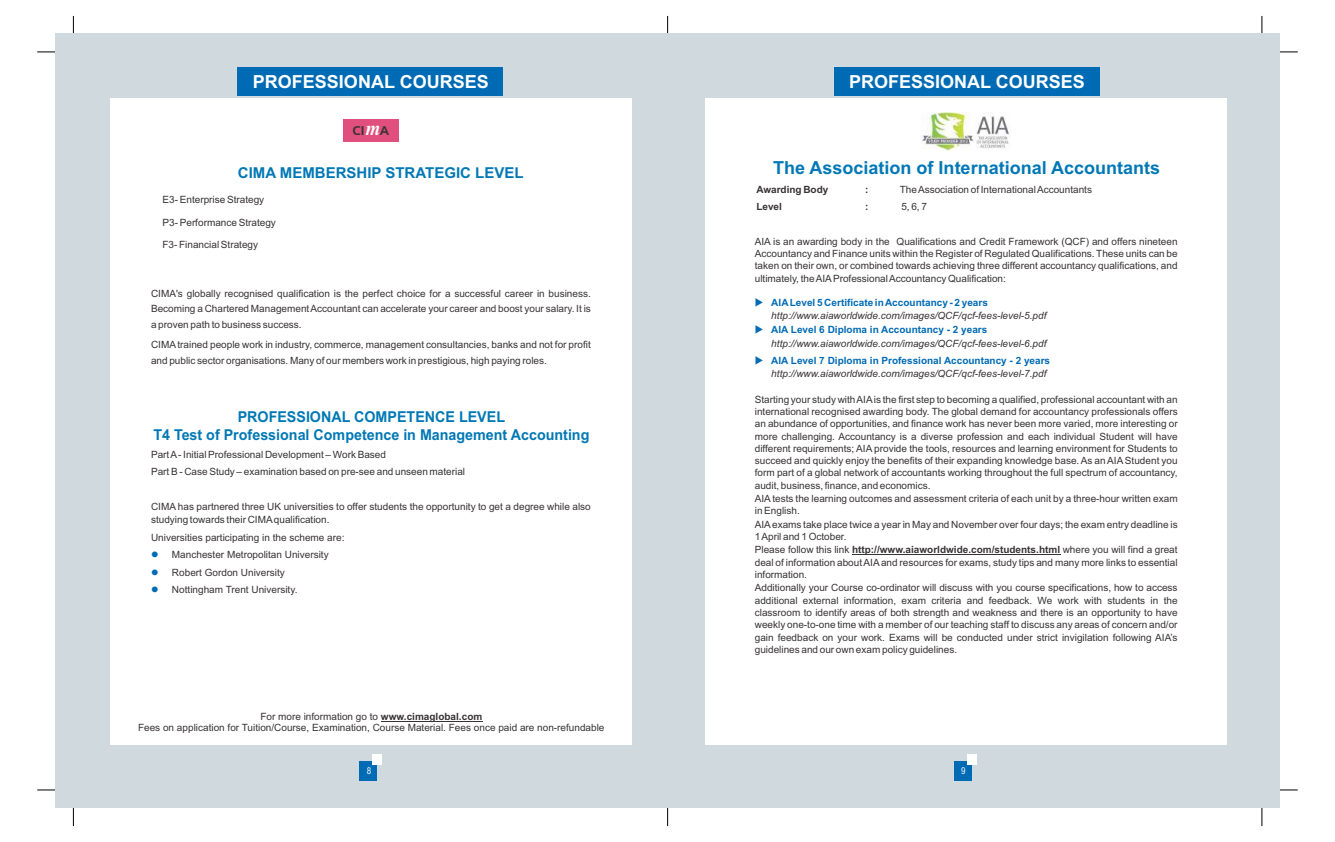
<style>
.page{position:relative;width:1335px;height:842px;background:#fff}
.page>*{position:absolute;margin:0;border:0;box-sizing:border-box;transform-origin:0 0}
.t1{font:700 18px "Arial";color:#0078b5}
.t2{font:700 18px "Arial";color:#fff}
.t3{font:700 15px/18.4px "Arial";color:#0078b5;text-align:center;scale:.95 1}
.t4{font:700 15px "Arial";color:#0078b5}
.t5{font:12.6px "Slicker";color:#383336}
.t6{font:10px/12.3px "Arial";color:#383336}
.t7{font:italic 10px "Arial";color:#383336}
.t8{font:700 10px "Arial";color:#006bb5}
.t9{font:700 10px "Arial";color:#383336}
.t10{font:10px/17.4px "Wingdings";color:#006bb5;text-align:justify}
.t11{font:condensed 9px "Swiss 721 BT";color:#fff}
.s1{font-family:"Times New Roman";font-weight:700;font-style:italic;font-size:20.3px;color:#fff}
.s2{font-weight:700}
</style>
<div class="page">
<hr style="left:667px;top:16px;width:1px;height:810px;background:#000">
<hr style="left:73px;top:16px;width:1px;height:810px;background:#000">
<hr style="left:37px;top:52px;width:1260px;height:1px;background:#000">
<hr style="left:37px;top:790px;width:1260px;height:1px;background:#000">
<hr style="left:1261px;top:16px;width:1px;height:810px;background:#000">
<div style="left:55px;top:34px;width:1224px;height:774px;background:#cfd9de"></div>
<div style="left:360px;top:761px;width:17px;height:19px;background:#006bb5"></div>
<div style="left:373px;top:754px;width:9px;height:11px;background:#fff"></div>
<div style="left:954px;top:761px;width:17px;height:19px;background:#006bb5"></div>
<div style="left:967px;top:754px;width:9px;height:11px;background:#fff"></div>
<div style="left:110px;top:98px;width:522px;height:646px;background:#fff"></div>
<div style="left:343px;top:119px;width:55px;height:23px;background:#e04f7d"></div>
<hr style="left:381px;top:721px;width:101px;height:1px;background:#383336">
<div style="left:238px;top:67px;width:265px;height:29px;background:#006bb5"></div>
<div style="left:705px;top:98px;width:522px;height:646px;background:#fff"></div>
<div style="left:834px;top:67px;width:265px;height:29px;background:#006bb5"></div>
<img style="left:922px;top:112px;width:87px;height:39px">
<hr style="left:852px;top:554px;width:208px;height:1px;background:#383336">
<h1 class="t2" style="left:253px;top:75px;width:237px">PROFESSIONAL COURSES</h1>
<h1 class="t2" style="left:849px;top:75px;width:237px">PROFESSIONAL COURSES</h1>
<p class="t5" style="left:353px;top:123px;width:38px">CI<span class="s1">m</span>A</p>
<h2 class="t4" style="left:238px;top:167px;width:287px">CIMA MEMBERSHIP STRATEGIC LEVEL</h2>
<p class="t6" style="left:162px;top:194px;width:103px">E3- Enterprise Strategy</p>
<p class="t6" style="left:162px;top:217px;width:115px">P3- Performance Strategy</p>
<p class="t6" style="left:162px;top:239px;width:97px">F3- Financial Strategy</p>
<p class="t6" style="left:151px;top:286px;width:441px;line-height:15.6px;text-align:justify">CIMA's globally recognised qualification is the perfect choice for a successful career in business.<br>Becoming a Chartered Management Accountant can accelerate your career and boost your salary. It is a proven path to business success.</p>
<p class="t6" style="left:151px;top:338px;width:441px;line-height:15.6px">CIMAtrained people work in industry, commerce, management consultancies, banks and not for profit and public sector organisations. Many of our members work in prestigious, high paying roles.</p>
<h2 class="t3" style="left:153px;top:409px;width:460px">PROFESSIONAL COMPETENCE LEVEL<br>T4 Test of Professional Competence in Management Accounting</h2>
<p class="t6" style="left:151px;top:447px;width:316px;line-height:17.4px">Part A- Initial Professional Development – Work Based<br>Part B - Case Study – examination based on pre-see and unseen material</p>
<p class="t6" style="left:151px;top:501px;width:441px;line-height:13.1px">CIMA has partnered three UK universities to offer students the opportunity to get a degree while also studying towards their CIMAqualification.</p>
<p class="t6" style="left:172px;top:529px;width:174px;line-height:17.4px;text-indent:-21px">Universities participating in the scheme are:<br>Manchester Metropolitan University Robert Gordon University<br>Nottingham Trent University.</p>
<p class="t10" style="left:151px;top:547px;width:9px">● ● ●</p>
<p class="t6" style="left:138px;top:712px;width:468px;line-height:11.2px;text-align:center">For more information go to <span class="s2">www.cimaglobal.com<br></span>Fees on application for Tuition/Course, Examination, Course Material. Fees once paid are non-refundable</p>
<h1 class="t1" style="left:773px;top:161px;width:388px">The Association of International Accountants</h1>
<p class="t9" style="left:756px;top:186px;width:74px">Awarding Body</p>
<p class="t9" style="left:865px;top:186px;width:5px">:</p>
<p class="t6" style="left:899px;top:184px;width:194px">The Association of International Accountants</p>
<p class="t9" style="left:756px;top:203px;width:27px">Level</p>
<p class="t9" style="left:865px;top:203px;width:5px">:</p>
<p class="t6" style="left:901px;top:201px;width:27px">5, 6, 7</p>
<p class="t6" style="left:755px;top:236px;width:424px;text-align:justify">AIA is an awarding body in the Qualifications and Credit Framework (QCF) and offers nineteen Accountancy and Finance units within the Register of Regulated Qualifications. These units can be taken on their own, or combined towards achieving three different accountancy qualifications, and ultimately, the AIAProfessional Accountancy Qualification:</p>
<p class="t8" style="left:771px;top:298px;width:218px">AIALevel 5 Certificate in Accountancy - 2 years</p>
<p class="t8" style="left:771px;top:326px;width:217px">AIA Level 6 Diploma in Accountancy - 2 years</p>
<p class="t8" style="left:771px;top:356px;width:280px">AIA Level 7 Diploma in Professional Accountancy - 2 years</p>
<p class="t7" style="left:771px;top:312px;width:277px">http://www.aiaworldwide.com/images/QCF/qcf-fees-level-5.pdf</p>
<p class="t7" style="left:771px;top:339px;width:277px">http://www.aiaworldwide.com/images/QCF/qcf-fees-level-6.pdf</p>
<p class="t7" style="left:771px;top:369px;width:277px">http://www.aiaworldwide.com/images/QCF/qcf-fees-level-7.pdf</p>
<p class="t6" style="left:755px;top:394px;width:424px;text-align:justify">Starting your study with AIAis the first step to becoming a qualified, professional accountant with an international recognised awarding body. The global demand for accountancy professionals offers an abundance of opportunities, and finance work has never been more varied, more interesting or more challenging. Accountancy is a diverse profession and each individual Student will have different requirements; AIA provide the tools, resources and learning environment for Students to succeed and quickly enjoy the benefits of their expanding knowledge base. As an AIAStudent you form part of a global network of accountants working throughout the full spectrum of accountancy, audit, business, finance, and economics.</p>
<p class="t6" style="left:755px;top:493px;width:424px">AIAtests the learning outcomes and assessment criteria of each unit by a three-hour written exam in English.</p>
<p class="t6" style="left:755px;top:519px;width:424px">AIAexams take place twice a year in May and November over four days; the exam entry deadline is<br>1 April and 1 October.</p>
<p class="t6" style="left:755px;top:545px;width:424px;text-align:justify">Please follow this link <span class="s2">http://www.aiaworldwide.com/students.html</span> where you will find a great deal of information about AIAand resources for exams, study tips and many more links to essential information.</p>
<p class="t6" style="left:755px;top:583px;width:424px;text-align:justify">Additionally your Course co-ordinator will discuss with you course specifications, how to access additional external information, exam criteria and feedback. We work with students in the classroom to identify areas of both strength and weakness and there is an opportunity to have weekly one-to-one time with a member of our teaching staff to discuss any areas of concern and/or gain feedback on your work. Exams will be conducted under strict invigilation following AIA’s guidelines and our own exam policy guidelines.</p>
<p class="t11" style="left:367px;top:767px;width:6px">8</p>
<p class="t11" style="left:961px;top:767px;width:6px">9</p>
</div>
